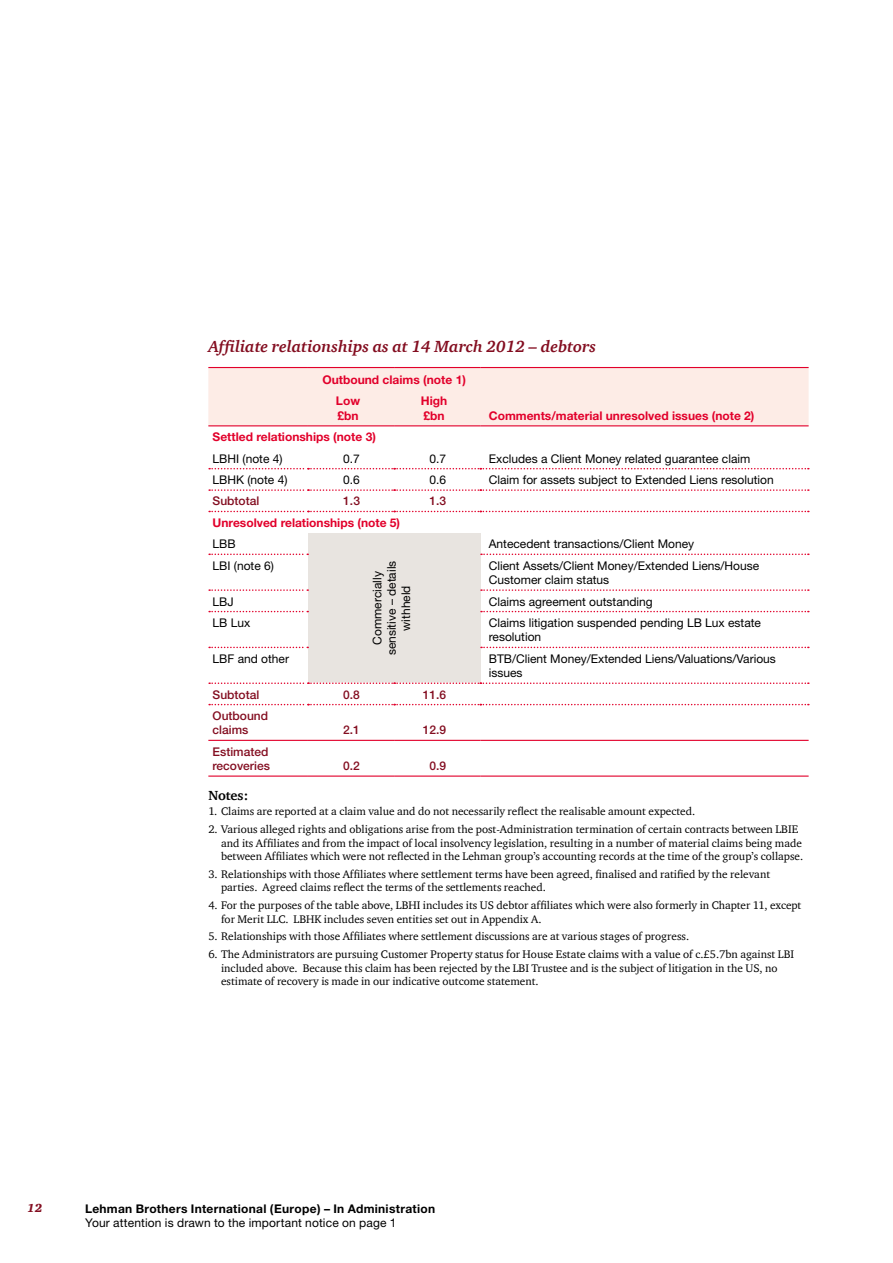
<style>
.page{position:relative;width:893px;height:1263px;background:#fff}
.page>*{position:absolute;margin:0;border:0;box-sizing:border-box;transform-origin:0 0}
.t1{font:italic 700 16.5px "ITC Charter Com";color:#830d20}
.t2{font:700 13.5px "ITC Charter Com";letter-spacing:-.005em;color:#000}
.t3{font:12px/14.4px "Helvetica Neue";color:#000}
.t4{font:700 12px/21.5px "Helvetica Neue";color:#e2002b}
.t5{font:500 12px/14.4px "Helvetica Neue";color:#830d20}
.t6{font:700 12px "Helvetica Neue";letter-spacing:.025em;color:#000}
.t7{font:italic 900 12px "ITC Charter Com";color:#830d20}
.t8{font:11.25px/13.5px "ITC Charter Com";color:#000}
</style>
<div class="page">
<div style="left:208px;top:368px;width:601px;height:57px;background:#fdece6"></div>
<div style="left:308px;top:533px;width:172px;height:150px;background:#e8e4e0"></div>
<svg style="left:209px;top:468px;width:600px;height:1px"></svg>
<svg style="left:209px;top:489px;width:600px;height:2px"></svg>
<svg style="left:209px;top:511px;width:600px;height:1px"></svg>
<hr style="left:208px;top:740px;width:100px;height:1px;background:#e2002b">
<hr style="left:308px;top:740px;width:86px;height:1px;background:#e2002b">
<hr style="left:394px;top:740px;width:86px;height:1px;background:#e2002b">
<hr style="left:480px;top:740px;width:329px;height:1px;background:#e2002b">
<hr style="left:208px;top:775px;width:100px;height:2px;background:#e2002b">
<hr style="left:308px;top:775px;width:86px;height:2px;background:#e2002b">
<hr style="left:394px;top:775px;width:86px;height:2px;background:#e2002b">
<hr style="left:480px;top:775px;width:329px;height:2px;background:#e2002b">
<hr style="left:208px;top:367px;width:100px;height:1px;background:#e2002b">
<hr style="left:308px;top:367px;width:86px;height:1px;background:#e2002b">
<hr style="left:394px;top:367px;width:86px;height:1px;background:#e2002b">
<hr style="left:480px;top:367px;width:329px;height:1px;background:#e2002b">
<hr style="left:208px;top:425px;width:100px;height:1px;background:#e2002b">
<hr style="left:308px;top:425px;width:86px;height:1px;background:#e2002b">
<hr style="left:394px;top:425px;width:86px;height:1px;background:#e2002b">
<hr style="left:480px;top:425px;width:329px;height:1px;background:#e2002b">
<svg style="left:209px;top:553px;width:99px;height:2px"></svg>
<svg style="left:481px;top:553px;width:328px;height:2px"></svg>
<svg style="left:209px;top:589px;width:99px;height:2px"></svg>
<svg style="left:481px;top:589px;width:328px;height:2px"></svg>
<svg style="left:209px;top:611px;width:99px;height:1px"></svg>
<svg style="left:481px;top:611px;width:328px;height:1px"></svg>
<svg style="left:209px;top:647px;width:99px;height:1px"></svg>
<svg style="left:481px;top:647px;width:328px;height:1px"></svg>
<svg style="left:209px;top:682px;width:600px;height:2px"></svg>
<svg style="left:209px;top:704px;width:600px;height:1px"></svg>
<h1 class="t1" style="left:208px;top:337px;width:389px">Affiliate relationships as at 14 March 2012 – debtors</h1>
<p class="t4" style="left:336px;top:369px;width:131px;text-indent:-14px">Outbound claims (note 1)<br>Low</p>
<p class="t4" style="left:337px;top:405px;width:23px">£bn</p>
<p class="t4" style="left:421px;top:394px;width:28px;line-height:14.4px">High £bn</p>
<p class="t4" style="left:489px;top:405px;width:267px">Comments/material unresolved issues (note 2)</p>
<p class="t4" style="left:213px;top:426px;width:165px">Settled relationships (note 3)</p>
<p class="t3" style="left:213px;top:451px;width:72px">LBHI (note 4)</p>
<p class="t3" style="left:343px;top:451px;width:18px">0.7</p>
<p class="t3" style="left:429px;top:451px;width:18px">0.7</p>
<p class="t3" style="left:489px;top:451px;width:263px">Excludes a Client Money related guarantee claim</p>
<p class="t3" style="left:213px;top:472px;width:76px">LBHK (note 4)</p>
<p class="t3" style="left:343px;top:472px;width:18px">0.6</p>
<p class="t3" style="left:429px;top:472px;width:18px">0.6</p>
<p class="t3" style="left:489px;top:472px;width:286px">Claim for assets subject to Extended Liens resolution</p>
<p class="t5" style="left:213px;top:494px;width:48px">Subtotal</p>
<p class="t5" style="left:343px;top:494px;width:18px">1.3</p>
<p class="t5" style="left:429px;top:494px;width:18px">1.3</p>
<p class="t4" style="left:213px;top:512px;width:189px">Unresolved relationships (note 5)</p>
<p class="t3" style="left:213px;top:537px;width:25px">LBB</p>
<p class="t3" style="left:370px;top:655px;width:96px;text-align:center;rotate:-90deg">Commercially sensitive – details withheld</p>
<p class="t3" style="left:489px;top:537px;width:207px">Antecedent transactions/Client Money</p>
<p class="t3" style="left:213px;top:558px;width:63px">LBI (note 6)</p>
<p class="t3" style="left:489px;top:558px;width:272px">Client Assets/Client Money/Extended Liens/House<br>Customer claim status</p>
<p class="t3" style="left:213px;top:594px;width:23px">LBJ</p>
<p class="t3" style="left:489px;top:594px;width:166px">Claims agreement outstanding</p>
<p class="t3" style="left:213px;top:615px;width:39px">LB Lux</p>
<p class="t3" style="left:489px;top:615px;width:274px">Claims litigation suspended pending LB Lux estate resolution</p>
<p class="t3" style="left:213px;top:651px;width:78px">LBF and other</p>
<p class="t3" style="left:489px;top:651px;width:289px">BTB/Client Money/Extended Liens/Valuations/Various issues</p>
<p class="t5" style="left:213px;top:687px;width:48px">Subtotal</p>
<p class="t5" style="left:343px;top:687px;width:18px">0.8</p>
<p class="t5" style="left:423px;top:687px;width:25px">11.6</p>
<p class="t5" style="left:213px;top:708px;width:57px">Outbound claims</p>
<p class="t5" style="left:343px;top:723px;width:18px">2.1</p>
<p class="t5" style="left:423px;top:723px;width:25px">12.9</p>
<p class="t5" style="left:213px;top:744px;width:59px">Estimated recoveries</p>
<p class="t5" style="left:343px;top:758px;width:18px">0.2</p>
<p class="t5" style="left:429px;top:758px;width:18px">0.9</p>
<p class="t2" style="left:208px;top:787px;width:41px">Notes:</p>
<p class="t8" style="left:208px;top:804px;width:488px">1. Claims are reported at a claim value and do not necessarily reflect the realisable amount expected.</p>
<p class="t8" style="left:221px;top:822px;width:584px;text-indent:-13px">2. Various alleged rights and obligations arise from the post-Administration termination of certain contracts between LBIE and its Affiliates and from the impact of local insolvency legislation, resulting in a number of material claims being made between Affiliates which were not reflected in the Lehman group’s accounting records at the time of the group’s collapse.</p>
<p class="t8" style="left:221px;top:867px;width:550px;text-indent:-13px">3. Relationships with those Affiliates where settlement terms have been agreed, finalised and ratified by the relevant parties. Agreed claims reflect the terms of the settlements reached.</p>
<p class="t8" style="left:221px;top:898px;width:582px;text-indent:-13px">4. For the purposes of the table above, LBHI includes its US debtor affiliates which were also formerly in Chapter 11, except for Merit LLC. LBHK includes seven entities set out in Appendix A.</p>
<p class="t8" style="left:208px;top:929px;width:482px">5. Relationships with those Affiliates where settlement discussions are at various stages of progress.</p>
<p class="t8" style="left:221px;top:947px;width:574px;text-indent:-13px">6. The Administrators are pursuing Customer Property status for House Estate claims with a value of c.£5.7bn against LBI included above. Because this claim has been rejected by the LBI Trustee and is the subject of litigation in the US, no estimate of recovery is made in our indicative outcome statement.</p>
<p class="t7" style="left:27px;top:1201px;width:17px">12</p>
<p class="t6" style="left:85px;top:1201px;width:352px">Lehman Brothers International (Europe) – In Administration</p>
<p class="t3" style="left:85px;top:1215px;width:313px">Your attention is drawn to the important notice on page 1</p>
</div>
